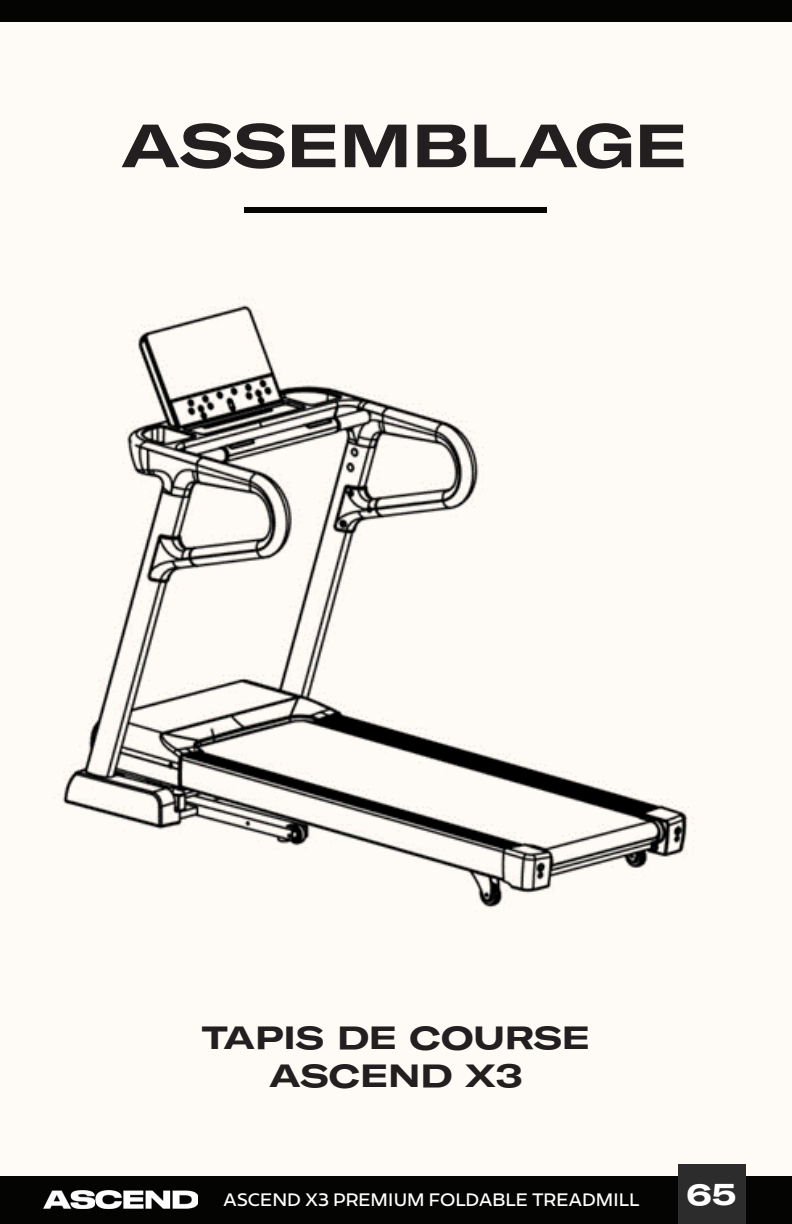
<style>
.page{position:relative;width:792px;height:1224px;background:#fefaf5}
.page>*{position:absolute;margin:0;border:0;box-sizing:border-box;transform-origin:0 0}
.t1{font:60px "GT America Exp Bd";color:#231f20}
.t2{font:32px/38.4px "GT America Exp Bd";color:#231f20;text-align:center}
.t3{font:30px "GT America Exp Bd";color:#fff}
.t4{font:18px "Redonda";letter-spacing:-.005em;color:#fff}
</style>
<div class="page">
<div style="left:0;top:1176px;width:792px;height:48px;background:#040503"></div>
<div style="left:678px;top:1165px;width:68px;height:59px;background:#2b2c2b"></div>
<div style="left:244px;top:207px;width:303px;height:5px;background:#040503"></div>
<div style="left:0;top:0;width:792px;height:22px;background:#040503"></div>
<img style="left:54px;top:297px;width:642px;height:615px">
<p class="t1" style="left:121px;top:109px;width:568px">ASSEMBLAGE</p>
<p class="t2" style="left:202px;top:1018px;width:390px">TAPIS DE COURSE<br>ASCEND X3</p>
<p class="t4" style="left:223px;top:1189px;width:418px">ASCEND X3 PREMIUM FOLDABLE TREADMILL</p>
<h3 class="t3" style="left:686px;top:1176px;width:52px">65</h3>
</div>
